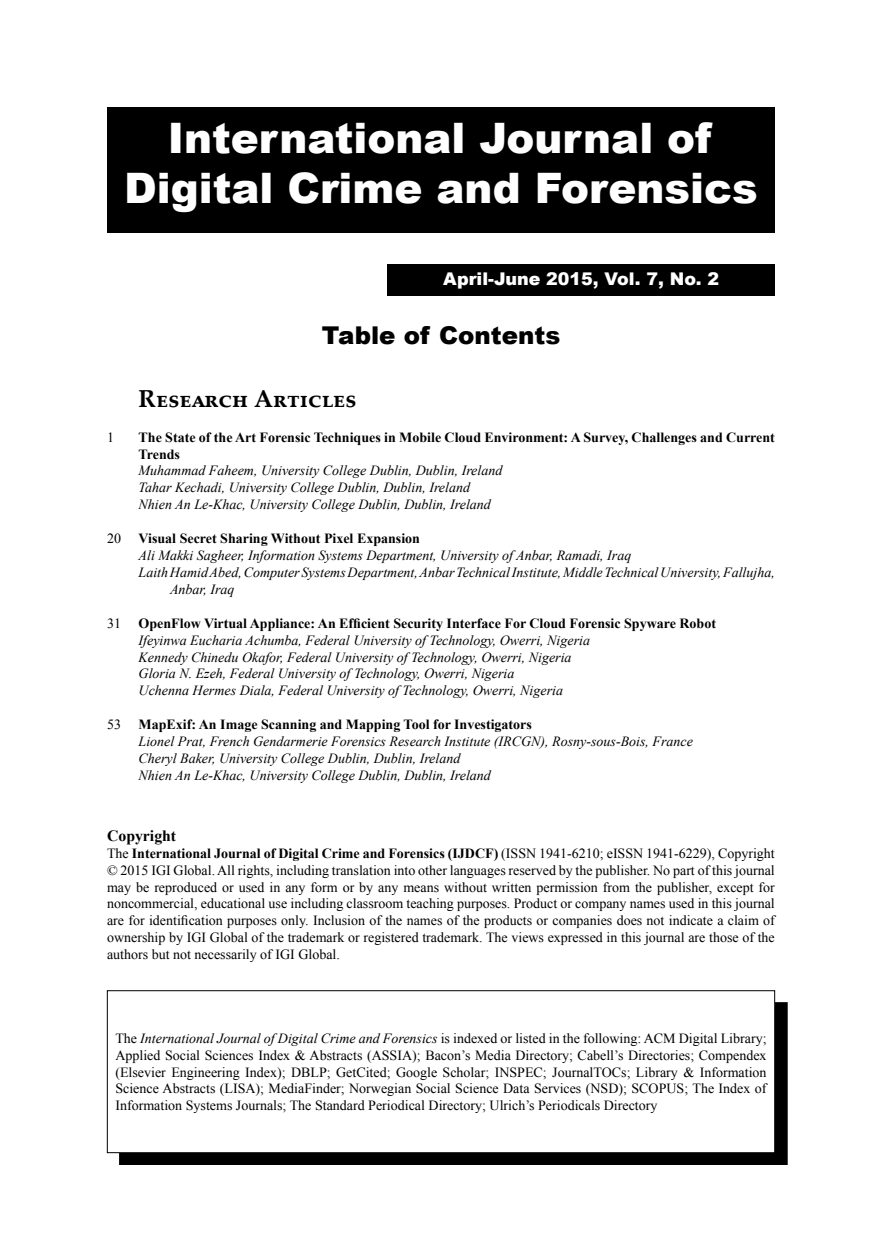
<style>
.page{position:relative;width:882px;height:1260px;background:#fff}
.page>*{position:absolute;margin:0;border:0;box-sizing:border-box;transform-origin:0 0}
.t1{font:900 42px/50.4px "Arial";color:#fff;text-align:center}
.t2{font:700 24.5px "Palatino Linotype";color:#000}
.t3{font:900 24.5px "Arial";color:#000}
.t4{font:900 17.5px "Arial";color:#fff}
.t5{font:700 15.75px "Times New Roman";color:#000}
.t6{font:14px/16.8px "Times New Roman";color:#000;text-align:justify}
.t7{font:italic 14px/16.8px "Times New Roman";color:#000}
.t8{font:700 14px/16.8px "Times New Roman";color:#000}
.s1{font-weight:700}
.s2{font-style:italic}
</style>
<div class="page">
<div style="left:119px;top:1003px;width:668px;height:162px;background:#000"></div>
<div style="left:107px;top:991px;width:668px;height:162px;background:#fff"></div>
<div style="left:107px;top:990px;width:668px;height:163px;border:1px solid #000"></div>
<div style="left:387px;top:264px;width:388px;height:32px;background:#000"></div>
<div style="left:107px;top:107px;width:668px;height:126px;background:#000"></div>
<h1 class="t1" style="left:124px;top:111px;width:635px">International Journal of<br>Digital Crime and Forensics</h1>
<p class="t4" style="left:443px;top:266px;width:277px">April-June 2015, Vol. 7, No. 2</p>
<h2 class="t3" style="left:322px;top:318px;width:240px">Table of Contents</h2>
<h2 class="t2" style="left:139px;top:382px;width:219px">Research Articles</h2>
<p class="t6" style="left:107px;top:428px;width:8px">1</p>
<p class="t8" style="left:139px;top:428px;width:638px">The State of the Art Forensic Techniques in Mobile Cloud Environment: A Survey, Challenges and Current<br>Trends</p>
<p class="t7" style="left:139px;top:462px;width:365px">Muhammad Faheem, University College Dublin, Dublin, Ireland<br>Tahar Kechadi, University College Dublin, Dublin, Ireland<br>Nhien An Le-Khac, University College Dublin, Dublin, Ireland</p>
<p class="t6" style="left:107px;top:530px;width:15px">20</p>
<p class="t8" style="left:139px;top:530px;width:283px">Visual Secret Sharing Without Pixel Expansion</p>
<p class="t7" style="left:139px;top:547px;width:494px">Ali Makki Sagheer, Information Systems Department, University of Anbar, Ramadi, Iraq</p>
<p class="t7" style="left:139px;top:563px;width:638px">Laith Hamid Abed, Computer Systems Department, Anbar Technical Institute, Middle Technical University, Fallujha,</p>
<p class="t7" style="left:170px;top:580px;width:66px">Anbar, Iraq</p>
<p class="t6" style="left:107px;top:615px;width:15px">31</p>
<p class="t8" style="left:139px;top:615px;width:579px">OpenFlow Virtual Appliance: An Efficient Security Interface For Cloud Forensic Spyware Robot</p>
<p class="t7" style="left:139px;top:631px;width:453px">Ifeyinwa Eucharia Achumba, Federal University of Technology, Owerri, Nigeria Kennedy Chinedu Okafor, Federal University of Technology, Owerri, Nigeria Gloria N. Ezeh, Federal University of Technology, Owerri, Nigeria<br>Uchenna Hermes Diala, Federal University of Technology, Owerri, Nigeria</p>
<p class="t6" style="left:107px;top:716px;width:15px">53</p>
<p class="t8" style="left:139px;top:716px;width:395px">MapExif: An Image Scanning and Mapping Tool for Investigators</p>
<p class="t7" style="left:139px;top:733px;width:556px">Lionel Prat, French Gendarmerie Forensics Research Institute (IRCGN), Rosny-sous-Bois, France<br>Cheryl Baker, University College Dublin, Dublin, Ireland<br>Nhien An Le-Khac, University College Dublin, Dublin, Ireland</p>
<p class="t5" style="left:107px;top:825px;width:71px">Copyright</p>
<p class="t6" style="left:107px;top:845px;width:669px">The <span class="s1">International Journal of Digital Crime and Forensics (IJDCF)</span> (ISSN 1941-6210; eISSN 1941-6229), Copyright © 2015 IGI Global. All rights, including translation into other languages reserved by the publisher. No part of this journal may be reproduced or used in any form or by any means without written permission from the publisher, except for noncommercial, educational use including classroom teaching purposes. Product or company names used in this journal are for identification purposes only. Inclusion of the names of the products or companies does not indicate a claim of ownership by IGI Global of the trademark or registered trademark. The views expressed in this journal are those of the authors but not necessarily of IGI Global.</p>
<p class="t6" style="left:115px;top:1030px;width:653px">The <span class="s2">International Journal of Digital Crime and Forensics</span> is indexed or listed in the following: ACM Digital Library; Applied Social Sciences Index &amp; Abstracts (ASSIA); Bacon’s Media Directory; Cabell’s Directories; Compendex (Elsevier Engineering Index); DBLP; GetCited; Google Scholar; INSPEC; JournalTOCs; Library &amp; Information Science Abstracts (LISA); MediaFinder; Norwegian Social Science Data Services (NSD); SCOPUS; The Index of Information Systems Journals; The Standard Periodical Directory; Ulrich’s Periodicals Directory</p>
</div>
